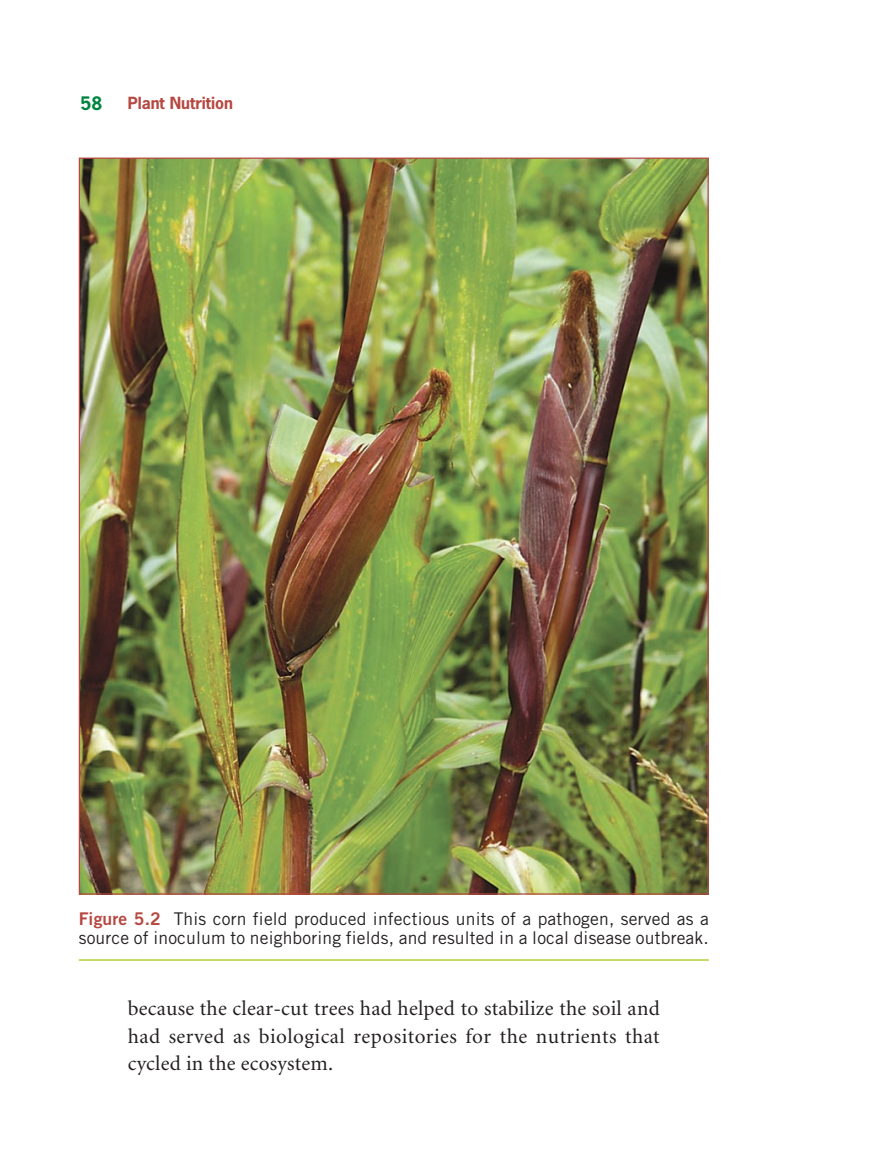
<style>
.page{position:relative;width:882px;height:1166px;background:#fff}
.page>*{position:absolute;margin:0;border:0;box-sizing:border-box;transform-origin:0 0}
.t1{font:21px/27.1px "Minion";letter-spacing:.02em;color:#231f20;text-align:justify}
.t2{font:17.5px/19.2px "Trade Gothic";letter-spacing:.01em;color:#231f20}
.t3{font:700 17.5px "News Gothic";color:#00853f}
.t4{font:700 15.75px "News Gothic";color:#b64840}
.s1{font-family:"Trade Gothic Bold Two";color:#b64840}
</style>
<div class="page">
<hr style="left:79px;top:959px;width:630px;height:1px;background:#bcd752">
<img style="left:81px;top:159px;width:626px;height:733px">
<p class="t3" style="left:80px;top:94px;width:23px">58</p>
<p class="t4" style="left:128px;top:95px;width:107px">Plant Nutrition</p>
<p class="t2" style="left:79px;top:910px;width:632px"><span class="s1">Figure 5.2</span> This corn field produced infectious units of a pathogen, served as a source of inoculum to neighboring fields, and resulted in a local disease outbreak.</p>
<p class="t1" style="left:128px;top:996px;width:534px">because the clear-cut trees had helped to stabilize the soil and had served as biological repositories for the nutrients that cycled in the ecosystem.</p>
</div>
